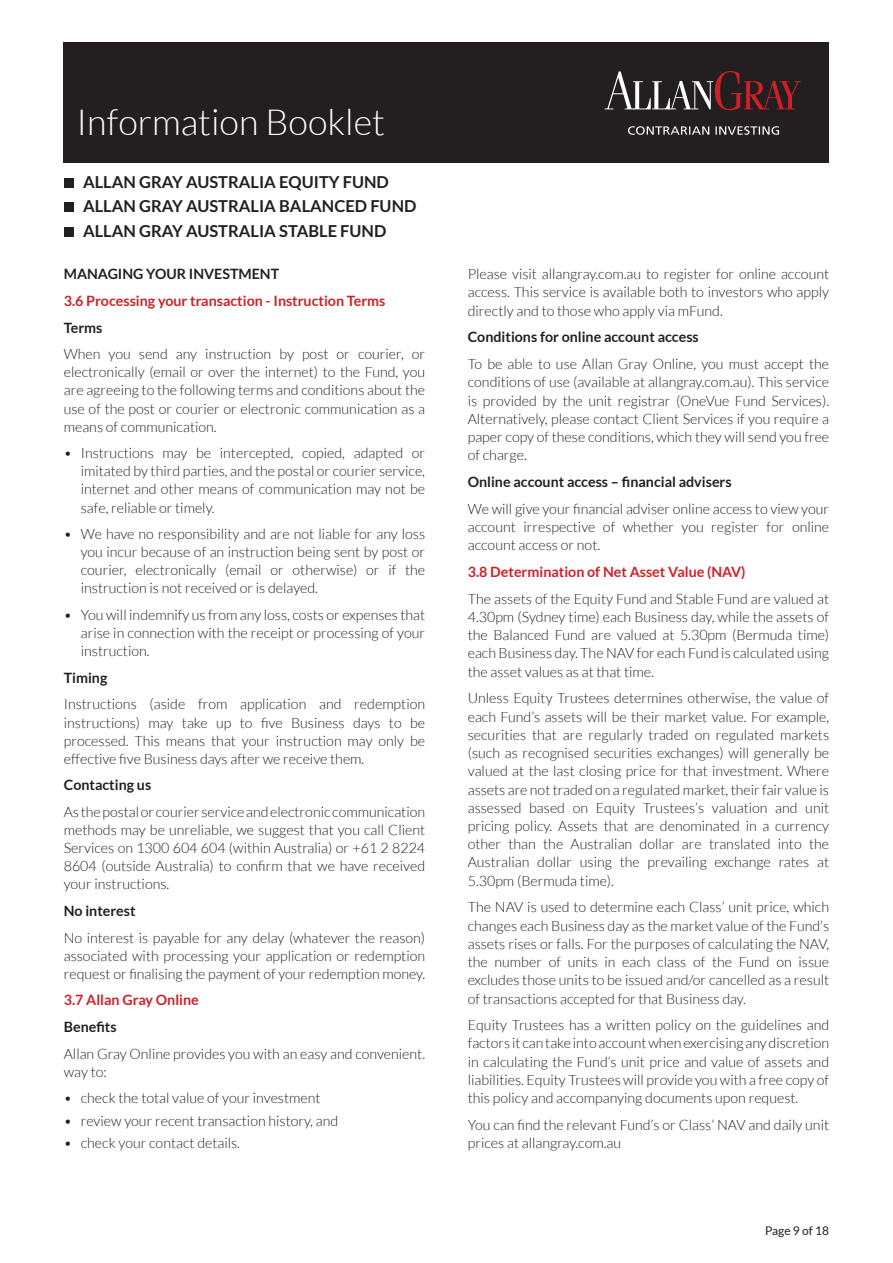
<style>
.page{position:relative;width:893px;height:1263px;background:#fff}
.page>*{position:absolute;margin:0;border:0;box-sizing:border-box;transform-origin:0 0}
.t1{font:300 36px "Lato";color:#fff}
.t2{font:700 16.5px/24.5px "Lato";color:#231f20}
.t3{font:300 14.25px/18.3px "Lato";color:#231f20;text-align:justify}
.t4{font:700 14.25px "Lato";color:#231f20}
.t5{font:700 14.25px "Lato";color:#d02026}
.t6{font:12px "Lato";color:#231f20}
</style>
<div class="page">
<div style="left:64px;top:178px;width:9px;height:10px;background:#231f20"></div>
<div style="left:64px;top:202px;width:9px;height:10px;background:#231f20"></div>
<div style="left:64px;top:227px;width:9px;height:10px;background:#231f20"></div>
<div style="left:64px;top:43px;width:765px;height:120px;background:#231f20"></div>
<svg style="left:628px;top:126px;width:151px;height:9px"></svg>
<svg style="left:605px;top:71px;width:196px;height:39px"></svg>
<h1 class="t1" style="left:77px;top:103px;width:310px">Information Booklet</h1>
<p class="t2" style="left:83px;top:169px;width:335px">ALLAN GRAY AUSTRALIA EQUITY FUND<br>ALLAN GRAY AUSTRALIA BALANCED FUND<br>ALLAN GRAY AUSTRALIA STABLE FUND</p>
<p class="t4" style="left:64px;top:266px;width:217px">MANAGING YOUR INVESTMENT</p>
<p class="t5" style="left:64px;top:293px;width:323px">3.6 Processing your transaction - Instruction Terms</p>
<p class="t4" style="left:64px;top:319px;width:40px">Terms</p>
<p class="t3" style="left:64px;top:345px;width:363px">When you send any instruction by post or courier, or electronically (email or over the internet) to the Fund, you are agreeing to the following terms and conditions about the use of the post or courier or electronic communication as a means of communication.</p>
<p class="t3" style="left:81px;top:444px;width:346px;text-indent:-17px">• Instructions may be intercepted, copied, adapted or imitated by third parties, and the postal or courier service, internet and other means of communication may not be safe, reliable or timely.</p>
<p class="t3" style="left:81px;top:525px;width:346px;text-indent:-17px">• We have no responsibility and are not liable for any loss you incur because of an instruction being sent by post or courier, electronically (email or otherwise) or if the instruction is not received or is delayed.</p>
<p class="t3" style="left:81px;top:606px;width:346px;text-indent:-17px">• You will indemnify us from any loss, costs or expenses that arise in connection with the receipt or processing of your instruction.</p>
<p class="t4" style="left:64px;top:669px;width:45px">Timing</p>
<p class="t3" style="left:64px;top:695px;width:363px">Instructions (aside from application and redemption instructions) may take up to five Business days to be processed. This means that your instruction may only be effective five Business days after we receive them.</p>
<p class="t4" style="left:64px;top:777px;width:89px">Contacting us</p>
<p class="t3" style="left:64px;top:803px;width:363px">As the postal or courier service and electronic communication methods may be unreliable, we suggest that you call Client Services on 1300 604 604 (within Australia) or +61 2 8224<br>8604 (outside Australia) to confirm that we have received your instructions.</p>
<p class="t4" style="left:64px;top:902px;width:73px">No interest</p>
<p class="t3" style="left:64px;top:928px;width:363px">No interest is payable for any delay (whatever the reason) associated with processing your application or redemption request or finalising the payment of your redemption money.</p>
<p class="t5" style="left:64px;top:992px;width:137px">3.7 Allan Gray Online</p>
<p class="t4" style="left:64px;top:1019px;width:54px">Benefits</p>
<p class="t3" style="left:64px;top:1044px;width:363px">Allan Gray Online provides you with an easy and convenient. way to:</p>
<p class="t3" style="left:64px;top:1089px;width:258px">• check the total value of your investment</p>
<p class="t3" style="left:64px;top:1111px;width:276px">• review your recent transaction history, and</p>
<p class="t3" style="left:64px;top:1134px;width:178px">• check your contact details.</p>
<p class="t3" style="left:468px;top:265px;width:363px">Please visit allangray.com.au to register for online account access. This service is available both to investors who apply directly and to those who apply via mFund.</p>
<p class="t4" style="left:468px;top:329px;width:233px">Conditions for online account access</p>
<p class="t3" style="left:468px;top:355px;width:363px">To be able to use Allan Gray Online, you must accept the conditions of use (available at allangray.com.au). This service is provided by the unit registrar (OneVue Fund Services).<br>Alternatively, please contact Client Services if you require a paper copy of these conditions, which they will send you free of charge.</p>
<p class="t4" style="left:468px;top:474px;width:265px">Online account access – financial advisers</p>
<p class="t3" style="left:468px;top:500px;width:363px">We will give your financial adviser online access to view your account irrespective of whether you register for online account access or not.</p>
<p class="t5" style="left:468px;top:564px;width:279px">3.8 Determination of Net Asset Value (NAV)</p>
<p class="t3" style="left:468px;top:589px;width:363px">The assets of the Equity Fund and Stable Fund are valued at 4.30pm (Sydney time) each Business day, while the assets of the Balanced Fund are valued at 5.30pm (Bermuda time) each Business day. The NAV for each Fund is calculated using the asset values as at that time.</p>
<p class="t3" style="left:468px;top:689px;width:363px">Unless Equity Trustees determines otherwise, the value of each Fund’s assets will be their market value. For example, securities that are regularly traded on regulated markets (such as recognised securities exchanges) will generally be valued at the last closing price for that investment. Where assets are not traded on a regulated market, their fair value is assessed based on Equity Trustees’s valuation and unit pricing policy. Assets that are denominated in a currency other than the Australian dollar are translated into the Australian dollar using the prevailing exchange rates at 5.30pm (Bermuda time).</p>
<p class="t3" style="left:468px;top:898px;width:363px">The NAV is used to determine each Class’ unit price, which changes each Business day as the market value of the Fund’s assets rises or falls. For the purposes of calculating the NAV, the number of units in each class of the Fund on issue excludes those units to be issued and/or cancelled as a result of transactions accepted for that Business day.</p>
<p class="t3" style="left:468px;top:1016px;width:363px">Equity Trustees has a written policy on the guidelines and factors it can take into account when exercising any discretion in calculating the Fund’s unit price and value of assets and liabilities. Equity Trustees will provide you with a free copy of this policy and accompanying documents upon request.</p>
<p class="t3" style="left:468px;top:1116px;width:363px">You can find the relevant Fund’s or Class’ NAV and daily unit prices at allangray.com.au</p>
<p class="t6" style="left:765px;top:1224px;width:66px">Page 9 of 18</p>
</div>
